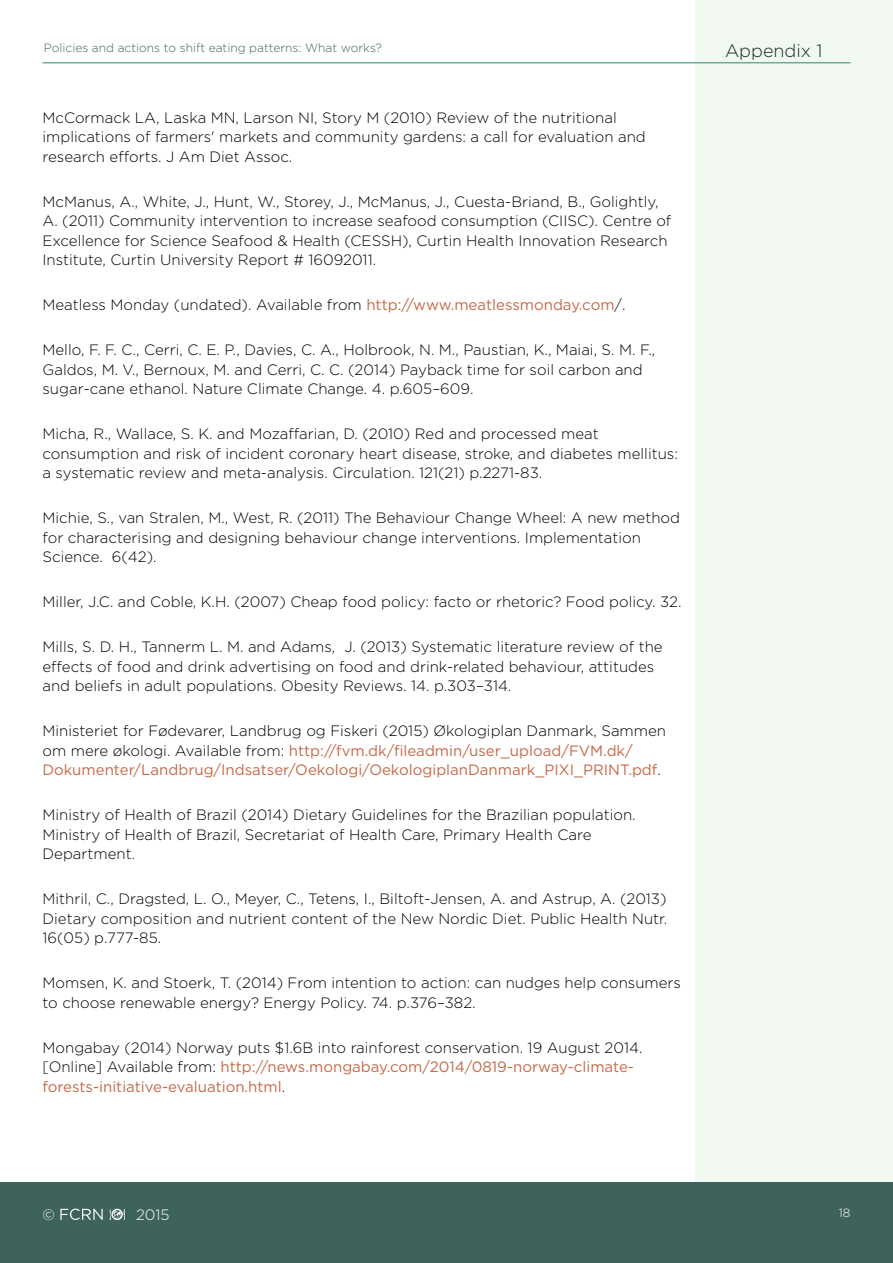
<style>
.page{position:relative;width:893px;height:1263px;background:#fff}
.page>*{position:absolute;margin:0;border:0;box-sizing:border-box;transform-origin:0 0}
.t1{font:300 18px "Gotham";color:#182923}
.t2{font:300 15px/19.5px "Gotham";color:#000}
.t3{font:15px/19.5px "Gotham";color:#c56949}
.t4{font:300 15px "Gotham";color:#fff}
.t5{font:300 12px "Gotham";color:#3d635a}
.t6{font:300 12px "Gotham";color:#fff}
.s1{font-weight:400;color:#c56949}
.s2{font-weight:300;color:#000}
</style>
<div class="page">
<div style="left:695px;top:0;width:198px;height:1263px;background:#f1f8f0"></div>
<div style="left:0;top:1182px;width:893px;height:81px;background:#3d635a"></div>
<svg style="left:110px;top:1208px;width:15px;height:12px"></svg>
<svg style="left:60px;top:1208px;width:43px;height:12px"></svg>
<hr style="left:43px;top:62px;width:807px;height:1px;background:#66af9b">
<p class="t5" style="left:44px;top:40px;width:340px">Policies and actions to shift eating patterns: What works?</p>
<p class="t1" style="left:725px;top:39px;width:99px">Appendix 1</p>
<p class="t2" style="left:43px;top:107px;width:605px">McCormack LA, Laska MN, Larson NI, Story M (2010) Review of the nutritional implications of farmers' markets and community gardens: a call for evaluation and research efforts. J Am Diet Assoc.</p>
<p class="t2" style="left:43px;top:191px;width:630px">McManus, A., White, J., Hunt, W., Storey, J., McManus, J., Cuesta-Briand, B., Golightly, A. (2011) Community intervention to increase seafood consumption (CIISC). Centre of Excellence for Science Seafood &amp; Health (CESSH), Curtin Health Innovation Research Institute, Curtin University Report # 16092011.</p>
<p class="t2" style="left:43px;top:295px;width:585px">Meatless Monday (undated). Available from <span class="s1">http://www.meatlessmonday.com</span>/.</p>
<p class="t2" style="left:43px;top:340px;width:614px">Mello, F. F. C., Cerri, C. E. P., Davies, C. A., Holbrook, N. M., Paustian, K., Maiai, S. M. F.,<br>Galdos, M. V., Bernoux, M. and Cerri, C. C. (2014) Payback time for soil carbon and sugar-cane ethanol. Nature Climate Change. 4. p.605–609.</p>
<p class="t2" style="left:43px;top:424px;width:637px">Micha, R., Wallace, S. K. and Mozaffarian, D. (2010) Red and processed meat consumption and risk of incident coronary heart disease, stroke, and diabetes mellitus: a systematic review and meta-analysis. Circulation. 121(21) p.2271-83.</p>
<p class="t2" style="left:43px;top:508px;width:639px">Michie, S., van Stralen, M., West, R. (2011) The Behaviour Change Wheel: A new method for characterising and designing behaviour change interventions. Implementation<br>Science. 6(42).</p>
<p class="t2" style="left:43px;top:592px;width:640px">Miller, J.C. and Coble, K.H. (2007) Cheap food policy: facto or rhetoric? Food policy. 32.</p>
<p class="t2" style="left:43px;top:637px;width:622px">Mills, S. D. H., Tannerm L. M. and Adams, J. (2013) Systematic literature review of the effects of food and drink advertising on food and drink-related behaviour, attitudes and beliefs in adult populations. Obesity Reviews. 14. p.303–314.</p>
<p class="t3" style="left:43px;top:721px;width:625px"><span class="s2">Ministeriet for Fødevarer, Landbrug og Fiskeri (2015) Økologiplan Danmark, Sammen om mere økologi. Available from:</span> http://fvm.dk/fileadmin/user_upload/FVM.dk/<br>Dokumenter/Landbrug/Indsatser/Oekologi/OekologiplanDanmark_PIXI_PRINT.pdf<span class="s2">.</span></p>
<p class="t2" style="left:43px;top:805px;width:595px">Ministry of Health of Brazil (2014) Dietary Guidelines for the Brazilian population.<br>Ministry of Health of Brazil, Secretariat of Health Care, Primary Health Care<br>Department.</p>
<p class="t2" style="left:43px;top:889px;width:626px;text-align:justify">Mithril, C., Dragsted, L. O., Meyer, C., Tetens, I., Biltoft-Jensen, A. and Astrup, A. (2013)<br>Dietary composition and nutrient content of the New Nordic Diet. Public Health Nutr.<br>16(05) p.777-85.</p>
<p class="t2" style="left:43px;top:973px;width:640px">Momsen, K. and Stoerk, T. (2014) From intention to action: can nudges help consumers to choose renewable energy? Energy Policy. 74. p.376–382.</p>
<p class="t2" style="left:43px;top:1037px;width:601px">Mongabay (2014) Norway puts $1.6B into rainforest conservation. 19 August 2014. [Online] Available from: <span class="s1">http://news.mongabay.com/2014/0819-norway-climate&shy;forests-initiative-evaluation.html</span>.</p>
<p class="t4" style="left:43px;top:1205px;width:14px">©</p>
<p class="t4" style="left:136px;top:1205px;width:35px">2015</p>
<p class="t6" style="left:839px;top:1205px;width:13px">18</p>
</div>
